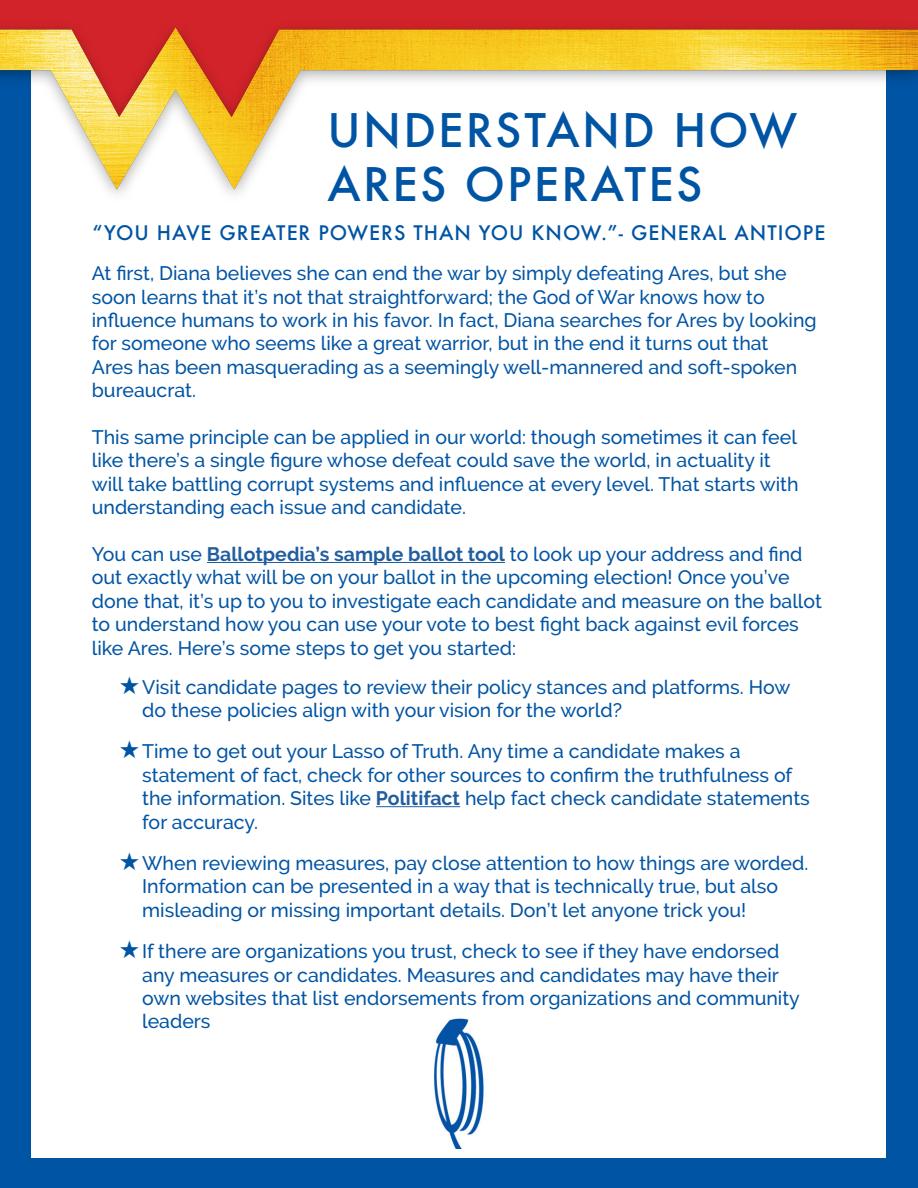
<style>
.page{position:relative;width:918px;height:1188px;background:#fff}
.page>*{position:absolute;margin:0;border:0;box-sizing:border-box;transform-origin:0 0}
.Inner_Headline{font:500 45px "Futura";letter-spacing:.05em;color:#0054a4}
.t1{font:500 19.5px/23.4px "Raleway";color:#0054a4}
.Inner_Sub_Head{font:500 19.5px "Futura";letter-spacing:.05em;color:#0054a4}
.s1{font-weight:700;color:#215e9f}
.s2{font-family:"Altemus Stars";font-weight:400}
</style>
<div class="page">
<div style="left:0;top:20px;width:31px;height:1145px;background:#0054a4"></div>
<div style="left:886px;top:20px;width:32px;height:1145px;background:#0054a4"></div>
<img style="left:0;top:0;width:918px;height:194px">
<div style="left:0;top:1158px;width:918px;height:30px;background:#0054a4"></div>
<hr style="left:207px;top:562px;width:298px;height:1px;background:#215e9f">
<img style="left:433px;top:1019px;width:51px;height:129px">
<hr style="left:376px;top:806px;width:84px;height:1px;background:#215e9f">
<p class="Inner_Headline" style="left:328px;top:99px;width:471px">UNDERSTAND HOW</p>
<p class="Inner_Headline" style="left:328px;top:153px;width:376px">ARES OPERATES</p>
<p class="Inner_Sub_Head" style="left:93px;top:220px;width:734px">“YOU HAVE GREATER POWERS THAN YOU KNOW.”- GENERAL ANTIOPE</p>
<p class="t1" style="left:92px;top:262px;width:726px">At first, Diana believes she can end the war by simply defeating Ares, but she soon learns that it’s not that straightforward; the God of War knows how to influence humans to work in his favor. In fact, Diana searches for Ares by looking for someone who seems like a great warrior, but in the end it turns out that<br>Ares has been masquerading as a seemingly well-mannered and soft-spoken bureaucrat.</p>
<p class="t1" style="left:92px;top:425px;width:708px">This same principle can be applied in our world: though sometimes it can feel like there’s a single figure whose defeat could save the world, in actuality it will take battling corrupt systems and influence at every level. That starts with understanding each issue and candidate.</p>
<p class="t1" style="left:92px;top:542px;width:732px">You can use <span class="s1">Ballotpedia’s sample ballot tool</span> to look up your address and find out exactly what will be on your ballot in the upcoming election! Once you’ve done that, it’s up to you to investigate each candidate and measure on the ballot to understand how you can use your vote to best fight back against evil forces like Ares. Here’s some steps to get you started:</p>
<p class="t1" style="left:142px;top:675px;width:650px;text-indent:-22px"><span class="s2">f</span>Visit candidate pages to review their policy stances and platforms. How do these policies align with your vision for the world?</p>
<p class="t1" style="left:142px;top:740px;width:669px;text-indent:-22px"><span class="s2">f</span>Time to get out your Lasso of Truth. Any time a candidate makes a statement of fact, check for other sources to confirm the truthfulness of the information. Sites like <span class="s1">Politifact</span> help fact check candidate statements for accuracy.</p>
<p class="t1" style="left:142px;top:851px;width:668px;text-indent:-22px"><span class="s2">f</span>When reviewing measures, pay close attention to how things are worded.<br>Information can be presented in a way that is technically true, but also misleading or missing important details. Don’t let anyone trick you!</p>
<p class="t1" style="left:142px;top:940px;width:659px;text-indent:-22px"><span class="s2">f</span>If there are organizations you trust, check to see if they have endorsed any measures or candidates. Measures and candidates may have their own websites that list endorsements from organizations and community leaders</p>
</div>
